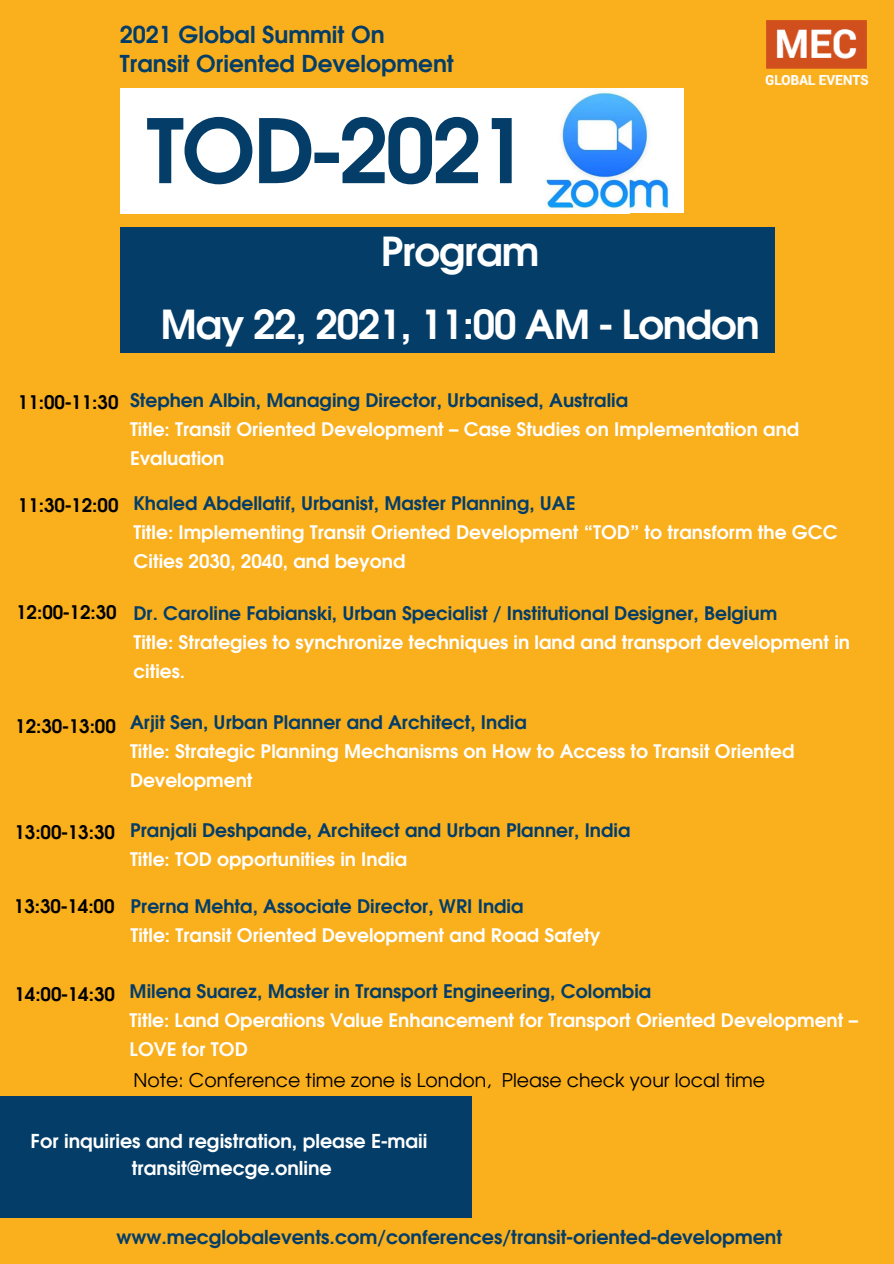
<style>
.page{position:relative;width:894px;height:1264px;background:#fff}
.page>*{position:absolute;margin:0;border:0;box-sizing:border-box;transform-origin:0 0}
.t1{font:700 88.05px "Evolventa";letter-spacing:-.03em;color:#033d68}
.t2{font:700 40.05px "Evolventa";letter-spacing:-.03em;color:#fff}
.t3{font:700 23.25px "Evolventa";color:#033d68}
.t4{font:700 19.2px "Evolventa";color:#033d68}
.t5{font:700 19.2px "Evolventa";color:#fff}
.t6{font:18.9px "Evolventa";color:#000}
.t7{font:700 18.75px/29px "Evolventa";color:#fff}
.t8{font:700 18.75px "Evolventa";color:#033d68}
.t9{font:700 18.75px "Evolventa";color:#000}
</style>
<div class="page">
<div style="left:0;top:0;width:893px;height:1263px;background:#faaf1d"></div>
<div style="left:120px;top:227px;width:654px;height:126px;background:#033d68"></div>
<div style="left:120px;top:88px;width:509px;height:126px;background:#fff"></div>
<div style="left:0;top:1096px;width:472px;height:121px;background:#033d68"></div>
<img style="left:765px;top:20px;width:104px;height:66px">
<img style="left:546px;top:89px;width:136px;height:124px">
<p class="t3" style="left:120px;top:24px;width:266px">2021 Global Summit On</p>
<p class="t3" style="left:120px;top:54px;width:335px">Transit Oriented Development</p>
<p class="t1" style="left:146px;top:113px;width:383px">TOD-2021</p>
<p class="t2" style="left:380px;top:234px;width:160px">Program</p>
<p class="t2" style="left:160px;top:306px;width:600px">May 22, 2021, 11:00 AM - London</p>
<p class="t9" style="left:18px;top:394px;width:102px">11:00-11:30</p>
<p class="t9" style="left:18px;top:497px;width:102px">11:30-12:00</p>
<p class="t9" style="left:16px;top:604px;width:102px">12:00-12:30</p>
<p class="t8" style="left:130px;top:392px;width:499px">Stephen Albin, Managing Director, Urbanised, Australia</p>
<p class="t7" style="left:130px;top:415px;width:670px">Title: Transit Oriented Development – Case Studies on Implementation and<br>Evaluation</p>
<p class="t8" style="left:133px;top:495px;width:443px">Khaled Abdellatif, Urbanist, Master Planning, UAE</p>
<p class="t7" style="left:133px;top:518px;width:705px">Title: Implementing Transit Oriented Development “TOD” to transform the GCC<br>Cities 2030, 2040, and beyond</p>
<p class="t8" style="left:133px;top:605px;width:645px">Dr. Caroline Fabianski, Urban Specialist / Institutional Designer, Belgium</p>
<p class="t7" style="left:133px;top:629px;width:718px">Title: Strategies to synchronize techniques in land and transport development in cities.</p>
<p class="t9" style="left:15px;top:717px;width:102px">12:30-13:00</p>
<p class="t8" style="left:130px;top:714px;width:398px">Arjit Sen, Urban Planner and Architect, India</p>
<p class="t7" style="left:130px;top:738px;width:665px">Title: Strategic Planning Mechanisms on How to Access to Transit Oriented<br>Development</p>
<p class="t9" style="left:14px;top:823px;width:102px">13:00-13:30</p>
<p class="t8" style="left:130px;top:822px;width:502px">Pranjali Deshpande, Architect and Urban Planner, India</p>
<p class="t7" style="left:130px;top:846px;width:278px">Title: TOD opportunities in India</p>
<p class="t9" style="left:14px;top:897px;width:102px">13:30-14:00</p>
<p class="t8" style="left:130px;top:898px;width:394px">Prerna Mehta, Associate Director, WRI India</p>
<p class="t7" style="left:130px;top:922px;width:471px">Title: Transit Oriented Development and Road Safety</p>
<p class="t9" style="left:14px;top:986px;width:102px">14:00-14:30</p>
<p class="t8" style="left:129px;top:983px;width:523px">Milena Suarez, Master in Transport Engineering, Colombia</p>
<p class="t7" style="left:129px;top:1007px;width:729px">Title: Land Operations Value Enhancement for Transport Oriented Development –<br>LOVE for TOD</p>
<p class="t6" style="left:133px;top:1071px;width:633px">Note: Conference time zone is London, Please check your local time</p>
<p class="t5" style="left:31px;top:1133px;width:398px">For inquiries and registration, please E-maii</p>
<p class="t5" style="left:132px;top:1159px;width:201px">transit@mecge.online</p>
<p class="t4" style="left:116px;top:1228px;width:667px">www.mecglobalevents.com/conferences/transit-oriented-development</p>
</div>
